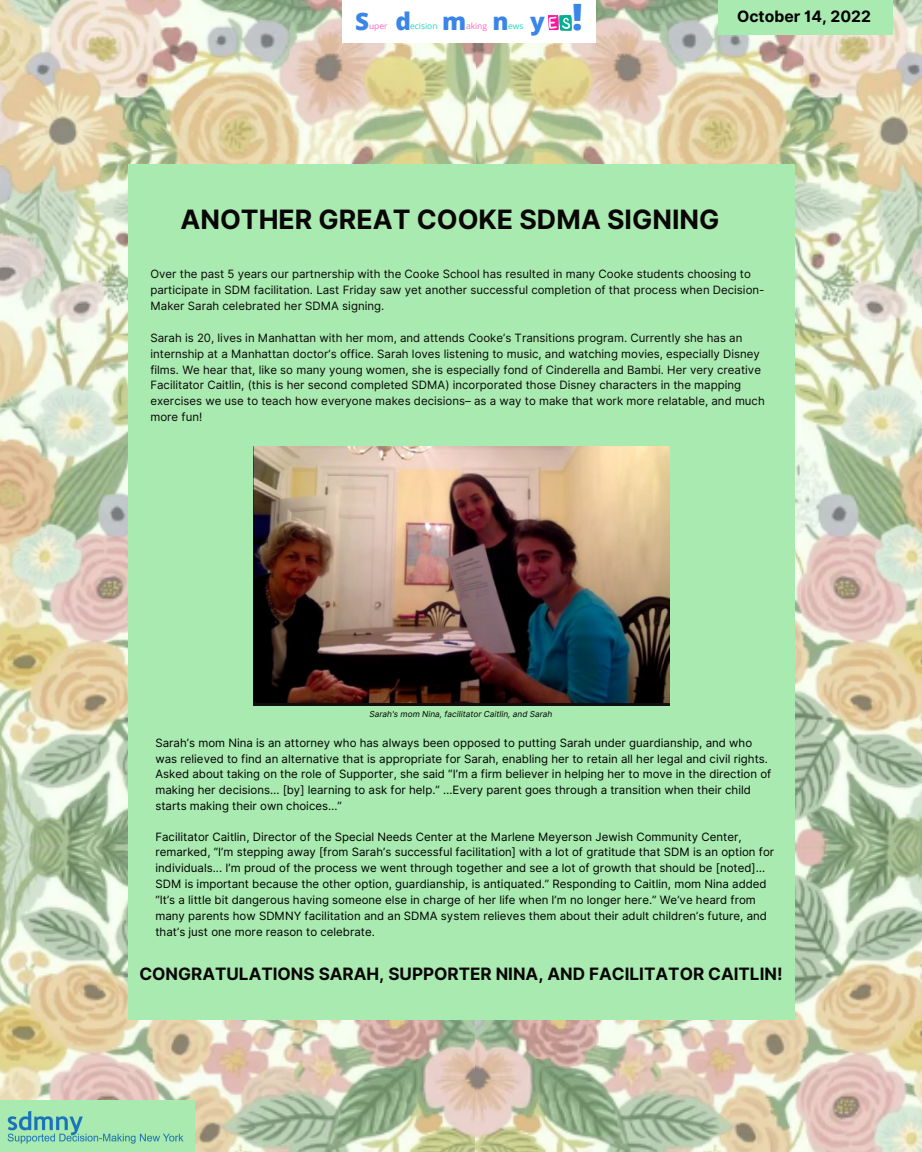
<style>
.page{position:relative;width:922px;height:1152px;background:#fff}
.page>*{position:absolute;margin:0;border:0;box-sizing:border-box;transform-origin:0 0}
.t1{font:700 26.68px "Inter";color:#0a0607}
.t2{font:800 24.16px "Open Sans";color:#3a85e8}
.t3{font:700 17.08px "Inter";color:#0a0607}
.t4{font:700 15.68px "Inter";color:#000}
.t5{font:11.48px/15.9px "Inter";color:#000}
.t6{font:11.48px/15.9px "Inter";color:#0a0607}
.t7{font:8.44px "Open Sans";color:#1bd8bc}
.t8{font:8.44px "Open Sans";color:#ff66c4}
.t9{font:italic 8.28px "Inter";color:#000}
.s1{font-size:36.32px}
</style>
<div class="page">
<img style="left:0;top:0;width:476px;height:1152px">
<img style="left:476px;top:0;width:446px;height:1152px">
<div style="left:342px;top:0;width:253px;height:42px;background:#fff"></div>
<img style="left:549px;top:15px;width:23px;height:16px">
<svg style="left:548px;top:15px;width:1px;height:15px"></svg>
<div style="left:0;top:1100px;width:194px;height:52px;background:#a8eaaf"></div>
<img style="left:8px;top:1111px;width:176px;height:33px">
<div style="left:128px;top:164px;width:666px;height:855px;background:#a8eaaf"></div>
<div style="left:718px;top:0;width:175px;height:34px;background:#a8eaaf"></div>
<img style="left:253px;top:446px;width:416px;height:260px">
<h2 class="t2" style="left:355px;top:4px;width:15px">S</h2>
<p class="t8" style="left:369px;top:20px;width:20px">uper</p>
<h2 class="t2" style="left:530px;top:4px;width:54px">y <span class="s1">!</span></h2>
<h3 class="t4" style="left:737px;top:7px;width:135px">October 14, 2022</h3>
<h2 class="t2" style="left:395px;top:4px;width:17px">d</h2>
<p class="t7" style="left:410px;top:20px;width:29px">ecision</p>
<h2 class="t2" style="left:442px;top:4px;width:26px">m</h2>
<p class="t8" style="left:466px;top:20px;width:23px">aking</p>
<h2 class="t2" style="left:492px;top:4px;width:18px">n</h2>
<p class="t7" style="left:508px;top:20px;width:17px">ews</p>
<h1 class="t1" style="left:180px;top:204px;width:540px">ANOTHER GREAT COOKE SDMA SIGNING</h1>
<p class="t6" style="left:150px;top:266px;width:615px">Over the past 5 years our partnership with the Cooke School has resulted in many Cooke students choosing to participate in SDM facilitation. Last Friday saw yet another successful completion of that process when Decision-<br>Maker Sarah celebrated her SDMA signing.</p>
<p class="t6" style="left:150px;top:330px;width:616px">Sarah is 20, lives in Manhattan with her mom, and attends Cooke’s Transitions program. Currently she has an internship at a Manhattan doctor’s office. Sarah loves listening to music, and watching movies, especially Disney films. We hear that, like so many young women, she is especially fond of Cinderella and Bambi. Her very creative Facilitator Caitlin, (this is her second completed SDMA) incorporated those Disney characters in the mapping exercises we use to teach how everyone makes decisions– as a way to make that work more relatable, and much more fun!</p>
<p class="t9" style="left:369px;top:709px;width:184px">Sarah's mom Nina, facilitator Caitlin, and Sarah</p>
<p class="t5" style="left:155px;top:734px;width:617px">Sarah’s mom Nina is an attorney who has always been opposed to putting Sarah under guardianship, and who was relieved to find an alternative that is appropriate for Sarah, enabling her to retain all her legal and civil rights.<br>Asked about taking on the role of Supporter, she said “I’m a firm believer in helping her to move in the direction of making her decisions… [by] learning to ask for help.” …Every parent goes through a transition when their child starts making their own choices…”</p>
<p class="t5" style="left:155px;top:828px;width:620px">Facilitator Caitlin, Director of the Special Needs Center at the Marlene Meyerson Jewish Community Center, remarked, “I’m stepping away [from Sarah’s successful facilitation] with a lot of gratitude that SDM is an option for individuals... I’m proud of the process we went through together and see a lot of growth that should be [noted]… SDM is important because the other option, guardianship, is antiquated.” Responding to Caitlin, mom Nina added “It’s a little bit dangerous having someone else in charge of her life when I’m no longer here.” We’ve heard from many parents how SDMNY facilitation and an SDMA system relieves them about their adult children’s future, and that’s just one more reason to celebrate.</p>
<h3 class="t3" style="left:139px;top:964px;width:644px">CONGRATULATIONS SARAH, SUPPORTER NINA, AND FACILITATOR CAITLIN!</h3>
</div>
